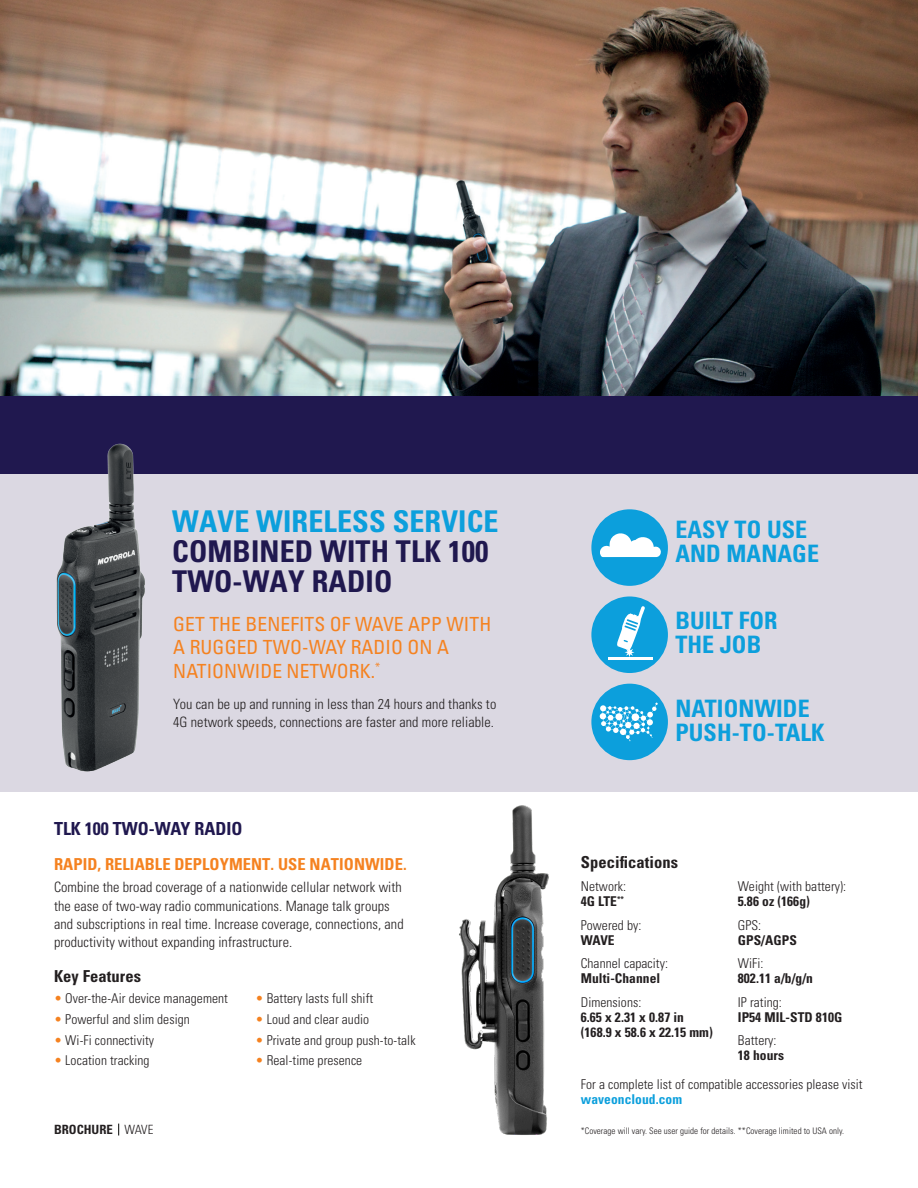
<style>
.page{position:relative;width:918px;height:1188px;background:#fff}
.page>*{position:absolute;margin:0;border:0;box-sizing:border-box;transform-origin:0 0}
.t1{font:700 condensed 30px/30px "Univers LT Std";letter-spacing:.005em;color:#20184f}
.t2{font:700 condensed 24px/24px "Univers LT Std";letter-spacing:.005em;color:#0c9fdc}
.t3{font:condensed 19.5px/23.2px "Univers LT Std";letter-spacing:.005em;color:#f58220}
.t4{font:700 condensed 18px "Univers LT Std";color:#20184f}
.t5{font:700 condensed 16.5px "Univers LT Std";letter-spacing:.005em;color:#f58220}
.t6{font:700 condensed 16.5px "Univers LT Std";letter-spacing:.005em;color:#231f20}
.t7{font:300 condensed 14.25px/18.3px "Univers LT Std";letter-spacing:.005em;color:#231f20}
.t8{font:300 condensed 13.5px/15px "Univers LT Std";letter-spacing:.005em;color:#231f20}
.t9{font:700 condensed 13.5px/15px "Univers LT Std";letter-spacing:.005em;color:#231f20}
.t10{font:700 condensed 12.75px "Univers LT Std";color:#231f20}
.t11{font:300 condensed 12.75px "Univers LT Std";color:#231f20}
.t12{font:300 condensed 9px "Univers LT Std";letter-spacing:.005em;color:#231f20}
.s1{color:#0c9fdc}
.s2{color:#f58220}
.s3{font-weight:700}
.s4{font-weight:300}
.s5{font-weight:700;color:#0c9fdc}
</style>
<div class="page">
<div style="left:0;top:396px;width:918px;height:79px;background:#20184f"></div>
<div style="left:0;top:475px;width:918px;height:317px;background:#dbd8e2"></div>
<img style="left:0;top:0;width:918px;height:396px">
<img style="left:0;top:443px;width:227px;height:329px">
<div style="left:591px;top:509px;width:77px;height:77px;background:#0c9fdc;border-radius:50%"></div>
<svg style="left:600px;top:533px;width:61px;height:24px"></svg>
<div style="left:591px;top:596px;width:77px;height:77px;background:#0c9fdc;border-radius:50%"></div>
<svg style="left:617px;top:606px;width:28px;height:51px"></svg>
<hr style="left:608px;top:657px;width:45px;height:3px;background:#fff">
<div style="left:591px;top:684px;width:77px;height:76px;background:#0c9fdc;border-radius:50%"></div>
<svg style="left:600px;top:703px;width:58px;height:38px"></svg>
<img style="left:459px;top:805px;width:90px;height:330px">
<p class="t1" style="left:172px;top:506px;width:328px"><span class="s1">WAVE WIRELESS SERVICE<br></span>COMBINED WITH TLK 100<br>TWO-WAY RADIO</p>
<p class="t3" style="left:173px;top:612px;width:320px">GET THE BENEFITS OF WAVE APP WITH<br>A RUGGED TWO-WAY RADIO ON A<br>NATIONWIDE NETWORK.<sup>*</sup></p>
<p class="t7" style="left:173px;top:695px;width:325px">You can be up and running in less than 24 hours and thanks to<br>4G network speeds, connections are faster and more reliable.</p>
<p class="t4" style="left:54px;top:817px;width:190px">TLK 100 TWO-WAY RADIO</p>
<p class="t5" style="left:54px;top:854px;width:354px">RAPID, RELIABLE DEPLOYMENT. USE NATIONWIDE.</p>
<p class="t7" style="left:54px;top:878px;width:351px">Combine the broad coverage of a nationwide cellular network with the ease of two-way radio communications. Manage talk groups and subscriptions in real time. Increase coverage, connections, and productivity without expanding infrastructure.</p>
<p class="t6" style="left:54px;top:966px;width:89px">Key Features</p>
<p class="t8" style="left:54px;top:991px;width:175px"><span class="s2">•</span> Over-the-Air device management</p>
<p class="t8" style="left:54px;top:1012px;width:137px"><span class="s2">•</span> Powerful and slim design</p>
<p class="t8" style="left:54px;top:1032px;width:102px"><span class="s2">•</span> Wi-Fi connectivity</p>
<p class="t8" style="left:54px;top:1053px;width:97px"><span class="s2">•</span> Location tracking</p>
<p class="t8" style="left:255px;top:991px;width:119px"><span class="s2">•</span> Battery lasts full shift</p>
<p class="t8" style="left:255px;top:1012px;width:115px"><span class="s2">•</span> Loud and clear audio</p>
<p class="t8" style="left:255px;top:1032px;width:162px"><span class="s2">•</span> Private and group push-to-talk</p>
<p class="t8" style="left:255px;top:1053px;width:108px"><span class="s2">•</span> Real-time presence</p>
<p class="t2" style="left:675px;top:518px;width:145px">EASY TO USE<br>AND MANAGE</p>
<p class="t2" style="left:675px;top:609px;width:104px">BUILT FOR<br>THE JOB</p>
<p class="t2" style="left:675px;top:696px;width:151px">NATIONWIDE<br>PUSH-TO-TALK</p>
<p class="t6" style="left:581px;top:852px;width:99px">Specifications</p>
<p class="t8" style="left:581px;top:879px;width:47px">Network:<br><span class="s3">4G LTE</span><sup>**</sup></p>
<p class="t8" style="left:581px;top:918px;width:62px">Powered by:<br><span class="s3">WAVE</span></p>
<p class="t8" style="left:581px;top:956px;width:89px">Channel capacity:<br><span class="s3">Multi-Channel</span></p>
<p class="t9" style="left:581px;top:995px;width:134px"><span class="s4">Dimensions:<br></span>6.65 x 2.31 x 0.87 in (168.9 x 58.6 x 22.15 mm)</p>
<p class="t8" style="left:738px;top:879px;width:110px">Weight (with battery):<br><span class="s3">5.86 oz (166g)</span></p>
<p class="t9" style="left:738px;top:918px;width:60px"><span class="s4">GPS:<br></span>GPS/AGPS</p>
<p class="t9" style="left:738px;top:956px;width:77px"><span class="s4">WiFi:<br></span>802.11 a/b/g/n</p>
<p class="t9" style="left:738px;top:995px;width:106px"><span class="s4">IP rating:<br></span>IP54 MIL-STD 810G</p>
<p class="t8" style="left:738px;top:1033px;width:48px">Battery:<br><span class="s3">18 hours</span></p>
<p class="t8" style="left:581px;top:1076px;width:283px;line-height:15.8px">For a complete list of compatible accessories please visit <span class="s5">waveoncloud.com</span></p>
<p class="t10" style="left:54px;top:1122px;width:60px">BROCHURE</p>
<p class="t12" style="left:581px;top:1125px;width:265px">*Coverage will vary. See user guide for details. **Coverage limited to USA only.</p>
<p class="t11" style="left:125px;top:1122px;width:30px">WAVE</p>
</div>
